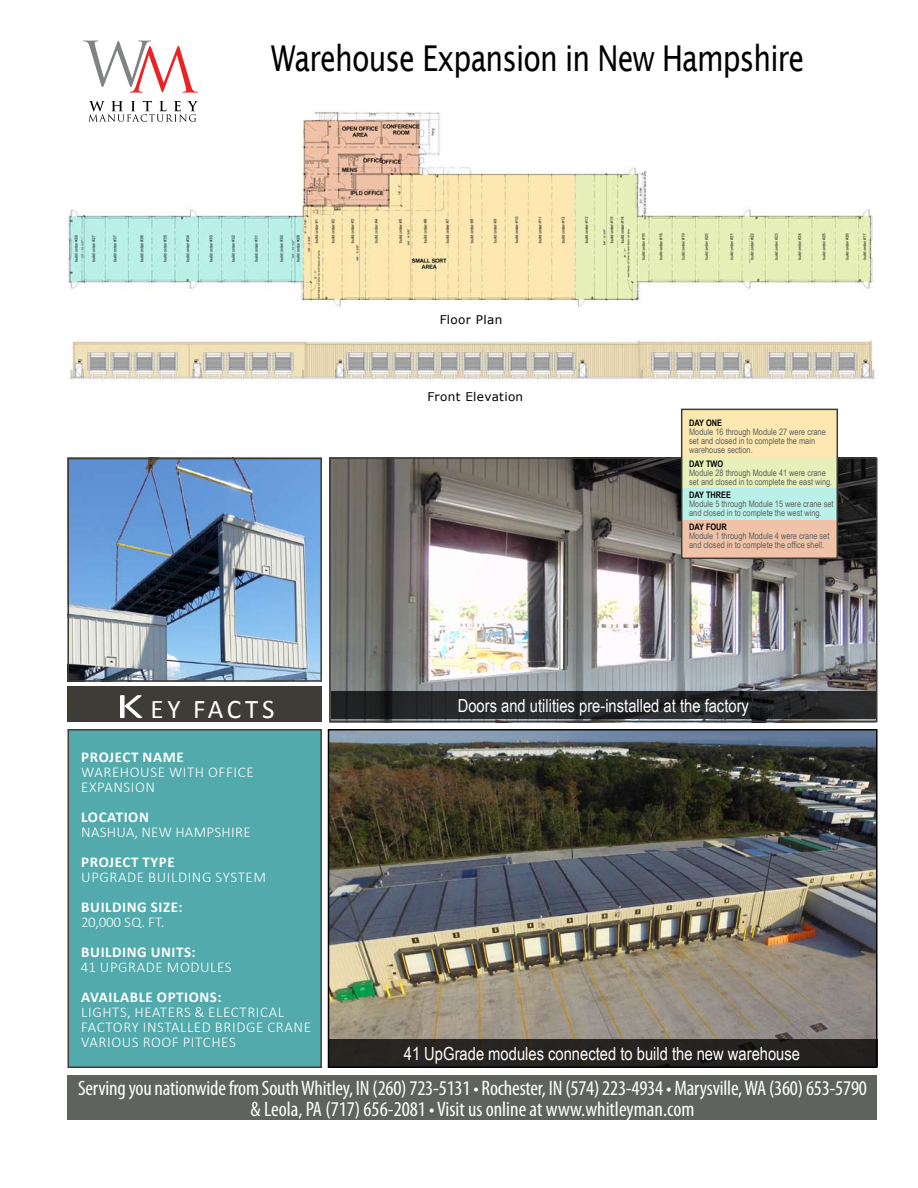
<style>
.page{position:relative;width:918px;height:1188px;background:#fff}
.page>*{position:absolute;margin:0;border:0;box-sizing:border-box;transform-origin:0 0}
.t1{font:35.7px "Lucida Sans";letter-spacing:-.03em;color:#000;scale:.8 1}
.t2{font:27px "Calibri";letter-spacing:.135em;color:#fff}
.t3{font:condensed 21px/21px "Myriad Pro";letter-spacing:-.01em;color:#fff;text-align:center}
.t4{font:18px "Arial Narrow";color:#fff}
.t5{font:300 15px/15px "Calibri";letter-spacing:.04em;color:#fff}
.t6{font:700 15px "Calibri";letter-spacing:.04em;color:#fff}
.t7{font:300 15px "Calibri";letter-spacing:.02em;color:#fff}
.t8{font:12px "Verdana";letter-spacing:.03em;color:#000}
.t9{font:9px/9px "Arial Narrow";color:#5f625f}
.t10{font:700 9px "Arial Narrow";color:#000}
.s1{font-size:36px}
</style>
<div class="page">
<div style="left:68px;top:1076px;width:810px;height:44px;background:#5f625f"></div>
<img style="left:332px;top:460px;width:543px;height:232px">
<div style="left:329px;top:457px;width:549px;height:265px;border:2px solid #3e3c36"></div>
<img style="left:67px;top:458px;width:252px;height:224px">
<div style="left:68px;top:458px;width:254px;height:224px;border:2px solid #3e3c36"></div>
<img style="left:331px;top:732px;width:544px;height:307px">
<div style="left:328px;top:729px;width:550px;height:339px;border:2px solid #000"></div>
<img style="left:68px;top:112px;width:805px;height:195px">
<img style="left:69px;top:340px;width:806px;height:42px">
<div style="left:682px;top:515px;width:155px;height:43px;background:#f0c2a8"></div>
<div style="left:682px;top:485px;width:155px;height:35px;background:#b9f1e8"></div>
<div style="left:683px;top:452px;width:154px;height:36px;background:#e7f0b9"></div>
<div style="left:682px;top:410px;width:155px;height:46px;background:#fde8b1"></div>
<div style="left:681px;top:409px;width:157px;height:150px;border:2px solid #3e3c36"></div>
<div style="left:68px;top:730px;width:253px;height:337px;background:#52aaac"></div>
<div style="left:68px;top:729px;width:254px;height:339px;border:2px solid #3e3c36"></div>
<div style="left:68px;top:687px;width:254px;height:35px;background:#3e3c36"></div>
<svg style="left:331px;top:692px;width:545px;height:27px;background:#242627"></svg>
<div style="left:328px;top:1039px;width:550px;height:28px;background:#262422"></div>
<svg style="left:83px;top:40px;width:115px;height:53px"></svg>
<svg style="left:89px;top:101px;width:109px;height:21px"></svg>
<h1 class="t1" style="left:271px;top:38px;width:668px">Warehouse Expansion in New Hampshire</h1>
<h3 class="t8" style="left:440px;top:311px;width:64px">Floor Plan</h3>
<h3 class="t8" style="left:427px;top:388px;width:97px">Front Elevation</h3>
<p class="t10" style="left:689px;top:416px;width:34px">DAY ONE</p>
<p class="t9" style="left:689px;top:427px;width:138px">Module 16 through Module 27 were crane set and closed in to complete the main warehouse section.</p>
<p class="t10" style="left:689px;top:457px;width:36px">DAY TWO</p>
<p class="t9" style="left:689px;top:468px;width:145px">Module 28 through Module 41 were crane set and closed in to complete the east wing.</p>
<p class="t10" style="left:689px;top:488px;width:43px">DAY THREE</p>
<p class="t9" style="left:689px;top:499px;width:146px">Module 5 through Module 15 were crane set and closed in to complete the west wing.</p>
<p class="t10" style="left:689px;top:520px;width:39px">DAY FOUR</p>
<p class="t9" style="left:689px;top:531px;width:142px">Module 1 through Module 4 were crane set and closed in to complete the office shell.</p>
<h2 class="t2" style="left:115px;top:692px;width:160px"><span class="s1">K</span>EY FACTS</h2>
<h3 class="t4" style="left:458px;top:693px;width:293px">Doors and utilities pre-installed at the factory</h3>
<h3 class="t6" style="left:81px;top:747px;width:104px">PROJECT NAME</h3>
<h3 class="t5" style="left:81px;top:764px;width:174px">WAREHOUSE WITH OFFICE<br>EXPANSION</h3>
<h3 class="t6" style="left:81px;top:807px;width:69px">LOCATION</h3>
<h3 class="t7" style="left:81px;top:822px;width:171px">NASHUA, N EW HAMPSHIRE</h3>
<h3 class="t6" style="left:81px;top:852px;width:18px">PROJECT</h3>
<h3 class="t6" style="left:143px;top:852px;width:34px">TYPE</h3>
<h3 class="t5" style="left:81px;top:869px;width:186px">U PGRADE BUILDING SYSTEM</h3>
<h3 class="t6" style="left:81px;top:897px;width:103px">BUILDING SIZE:</h3>
<h3 class="t5" style="left:81px;top:914px;width:85px">20,000 SQ. FT.</h3>
<h3 class="t6" style="left:81px;top:942px;width:89px">BUILDING UNITS</h3>
<h3 class="t6" style="left:192px;top:942px;width:6px">:</h3>
<h3 class="t5" style="left:81px;top:959px;width:152px">41 U PGRADE MODULES</h3>
<h3 class="t6" style="left:81px;top:987px;width:18px">AVAILABLE</h3>
<h3 class="t6" style="left:157px;top:987px;width:20px">OPTIONS</h3>
<h3 class="t6" style="left:217px;top:987px;width:6px">:</h3>
<h3 class="t5" style="left:81px;top:1004px;width:231px">LIGHTS, H EATERS &amp; ELECTRICAL<br>FACTORY INSTALLED BRIDGE CRANE<br>VARIOUS ROOF PITCHES</h3>
<h3 class="t4" style="left:404px;top:1040px;width:398px">41 UpGrade modules connected to build the new warehouse</h3>
<h3 class="t3" style="left:78px;top:1078px;width:790px">Serving you nationwide from South Whitley, IN (260) 723-5131 • Rochester, IN (574) 223-4934 • Marysville, WA (360) 653-5790 &amp; Leola, PA (717) 656-2081 • Visit us online at www.whitleyman.com</h3>
</div>
